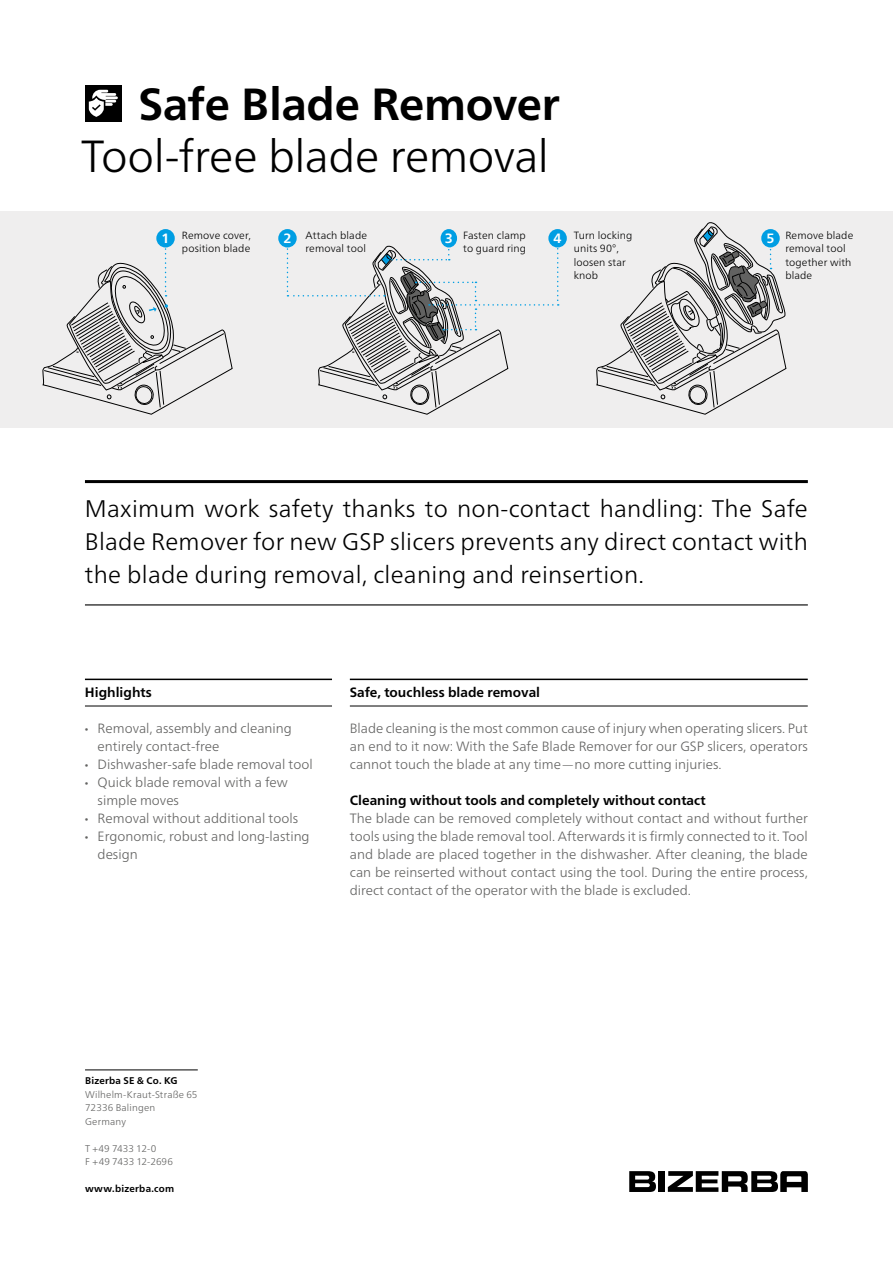
<style>
.page{position:relative;width:893px;height:1263px;background:#fff}
.page>*{position:absolute;margin:0;border:0;box-sizing:border-box;transform-origin:0 0}
.t1{font:300 45px "Neue Frutiger LT Pro";letter-spacing:-.01em;color:#000}
.t2{font:700 45px "Neue Frutiger LT Pro";letter-spacing:-.005em;color:#000}
.t3{font:300 24px/33px "Neue Frutiger LT Pro";letter-spacing:.01em;color:#000;text-align:justify}
.t4{font:300 13.5px/18px "Neue Frutiger LT Pro";color:#636362}
.t5{font:700 13.5px "Neue Frutiger LT Pro";color:#000}
.t6{font:700 13.5px "Neue Frutiger LT Pro";color:#fff}
.t7{font:300 10.5px/13.5px "Neue Frutiger LT Pro";letter-spacing:.01em;color:#000}
.t8{font:300 9.75px/13.5px "Neue Frutiger LT Pro";letter-spacing:.015em;color:#626261}
.t9{font:700 9.75px "Neue Frutiger LT Pro";letter-spacing:.025em;color:#000}
.s1{font-weight:400;font-size:7.5px}
</style>
<div class="page">
<div style="left:0;top:211px;width:893px;height:216px;background:#efeeee"></div>
<hr style="left:85px;top:480px;width:723px;height:3px;background:#000">
<hr style="left:85px;top:604px;width:723px;height:1px;background:#000">
<hr style="left:85px;top:679px;width:247px;height:1px;background:#000">
<hr style="left:85px;top:706px;width:247px;height:1px;background:#000">
<hr style="left:350px;top:679px;width:458px;height:1px;background:#000">
<hr style="left:350px;top:706px;width:458px;height:1px;background:#000">
<svg style="left:668px;top:1171px;width:140px;height:21px"></svg>
<div style="left:658px;top:1171px;width:7px;height:21px;background:#000"></div>
<svg style="left:629px;top:1171px;width:27px;height:21px"></svg>
<hr style="left:85px;top:1069px;width:113px;height:1px;background:#000">
<div style="left:85px;top:85px;width:36px;height:36px;background:#000"></div>
<svg style="left:88px;top:90px;width:30px;height:27px"></svg>
<svg style="left:596px;top:222px;width:191px;height:193px"></svg>
<svg style="left:42px;top:241px;width:191px;height:174px"></svg>
<div style="left:156px;top:229px;width:19px;height:18px;background:#009ee3;border-radius:50%"></div>
<div style="left:278px;top:229px;width:19px;height:18px;background:#009ee3;border-radius:50%"></div>
<div style="left:548px;top:229px;width:19px;height:18px;background:#009ee3;border-radius:50%"></div>
<svg style="left:287px;top:239px;width:272px;height:176px"></svg>
<div style="left:441px;top:229px;width:16px;height:18px;background:#009ee3;border-radius:50%"></div>
<h1 class="t2" style="left:138px;top:78px;width:423px">Safe Blade Remover</h1>
<h1 class="t1" style="left:81px;top:129px;width:469px">Tool-free blade removal</h1>
<p class="t7" style="left:182px;top:228px;width:70px">Remove cover, position blade</p>
<p class="t7" style="left:785px;top:228px;width:69px">Remove blade removal tool together with blade</p>
<p class="t7" style="left:306px;top:228px;width:63px">Attach blade removal tool</p>
<p class="t7" style="left:463px;top:228px;width:64px">Fasten clamp to guard ring</p>
<p class="t7" style="left:574px;top:228px;width:60px">Turn locking units 90°, loosen star knob</p>
<p class="t6" style="left:162px;top:230px;width:10px">1</p>
<p class="t6" style="left:283px;top:230px;width:10px">2</p>
<p class="t6" style="left:445px;top:230px;width:10px">3</p>
<p class="t6" style="left:554px;top:230px;width:10px">4</p>
<p class="t6" style="left:766px;top:230px;width:10px">5</p>
<h2 class="t3" style="left:85px;top:492px;width:724px">Maximum work safety thanks to non-contact handling: The Safe Blade Remover for new GSP slicers prevents any direct contact with the blade during removal, cleaning and reinsertion.</h2>
<p class="t5" style="left:85px;top:684px;width:68px">Highlights</p>
<p class="t5" style="left:350px;top:684px;width:192px">Safe, touchless blade removal</p>
<p class="t4" style="left:98px;top:719px;width:196px;text-indent:-13px"><span class="s1">•</span> Removal, assembly and cleaning entirely contact-free</p>
<p class="t4" style="left:85px;top:755px;width:229px"><span class="s1">•</span> Dishwasher-safe blade removal tool</p>
<p class="t4" style="left:98px;top:773px;width:192px;text-indent:-13px"><span class="s1">•</span> Quick blade removal with a few simple moves</p>
<p class="t4" style="left:85px;top:809px;width:215px"><span class="s1">•</span> Removal without additional tools</p>
<p class="t4" style="left:98px;top:827px;width:214px;text-indent:-13px"><span class="s1">•</span> Ergonomic, robust and long-lasting design</p>
<p class="t4" style="left:350px;top:719px;width:460px;text-align:justify">Blade cleaning is the most common cause of injury when operating slicers. Put an end to it now: With the Safe Blade Remover for our GSP slicers, operators cannot touch the blade at any time—no more cutting injuries.</p>
<p class="t5" style="left:350px;top:792px;width:357px">Cleaning without tools and completely without contact</p>
<p class="t4" style="left:350px;top:809px;width:459px;text-align:justify">The blade can be removed completely without contact and without further tools using the blade removal tool. Afterwards it is firmly connected to it. Tool and blade are placed together in the dishwasher. After cleaning, the blade can be reinserted without contact using the tool. During the entire process, direct contact of the operator with the blade is excluded.</p>
<p class="t9" style="left:85px;top:1075px;width:94px">Bizerba SE &amp; Co. KG</p>
<p class="t8" style="left:85px;top:1087px;width:114px">Wilhelm-Kraut-Straße 65<br>72336 Balingen<br>Germany</p>
<p class="t8" style="left:85px;top:1141px;width:90px">T +49 7433 12-0<br>F +49 7433 12-2696</p>
<p class="t9" style="left:85px;top:1183px;width:91px">www.bizerba.com</p>
</div>
